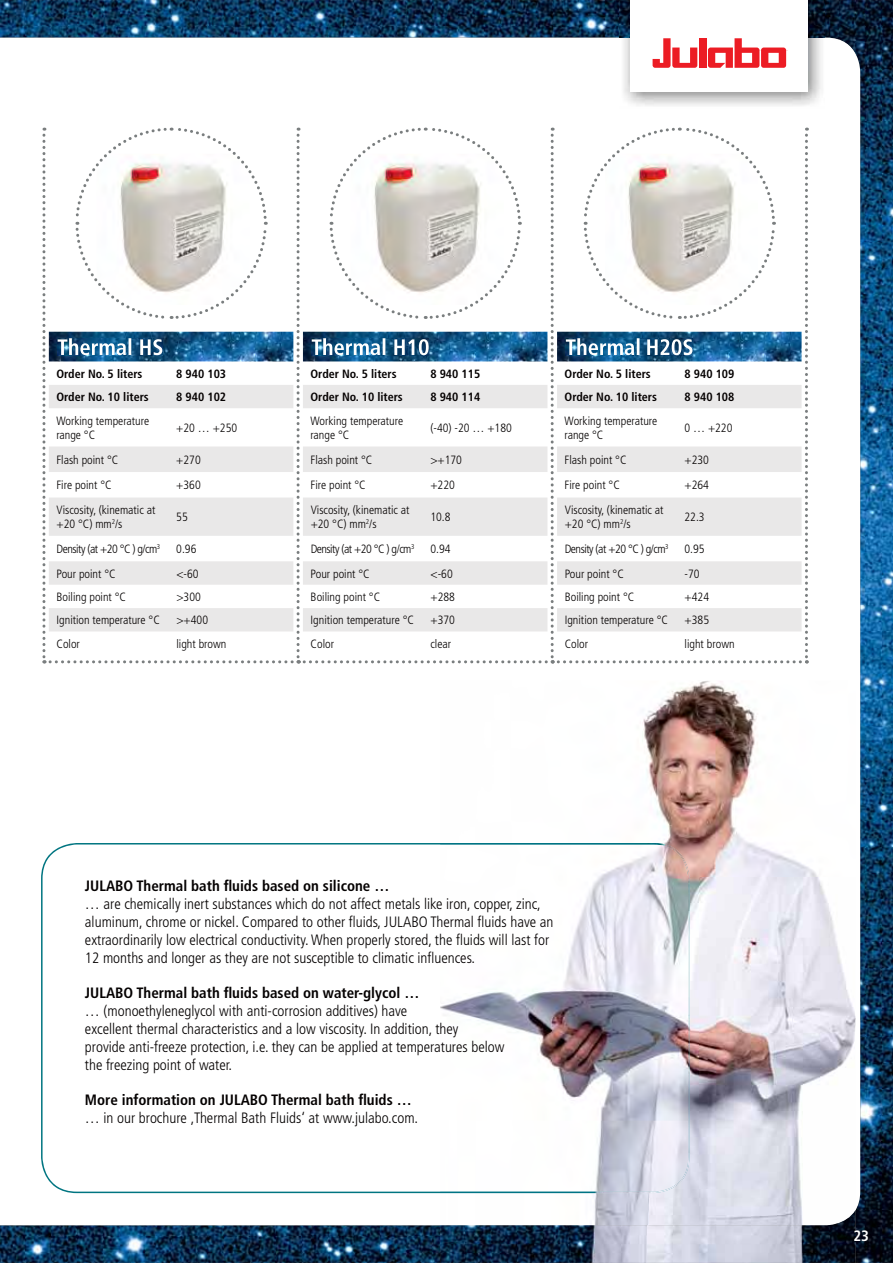
<style>
.page{position:relative;width:893px;height:1263px;background:#fff}
.page>*{position:absolute;margin:0;border:0;box-sizing:border-box;transform-origin:0 0}
.t1{font:300 condensed 15px/18px "Frutiger LT Std";color:#040000}
.t2{font:700 condensed 15px "Frutiger LT Std";color:#040000}
.t3{font:700 condensed 15px "Frutiger LT Std";color:#fff}
.t4{font:300 condensed 12px/14.4px "Frutiger LT Std";color:#040000}
.t5{font:700 condensed 12px "Frutiger LT Std";color:#040000}
.t6{font:300 condensed 12px "Frutiger LT Std";letter-spacing:-.04em;color:#040000}
</style>
<div class="page">
<img style="left:0;top:0;width:893px;height:1263px">
<img style="left:620px;top:0;width:205px;height:109px">
<div style="left:631px;top:0;width:177px;height:91px;background:#fff"></div>
<svg style="left:652px;top:38px;width:45px;height:30px"></svg>
<div style="left:699px;top:38px;width:7px;height:30px;background:#ec1c24"></div>
<svg style="left:708px;top:38px;width:78px;height:30px"></svg>
<svg style="left:41px;top:843px;width:399px;height:350px"></svg>
<img style="left:440px;top:681px;width:415px;height:197px">
<img style="left:648px;top:878px;width:207px;height:332px">
<img style="left:440px;top:1193px;width:208px;height:17px">
<img style="left:440px;top:1210px;width:415px;height:53px">
<img style="left:440px;top:843px;width:249px;height:350px">
<svg style="left:42px;top:126px;width:766px;height:537px"></svg>
<img style="left:557px;top:332px;width:244px;height:29px">
<img style="left:566px;top:338px;width:126px;height:17px">
<p class="t5" style="left:56px;top:368px;width:88px">Order No. 5 liters</p>
<p class="t5" style="left:176px;top:368px;width:51px">8 940 103</p>
<p class="t5" style="left:56px;top:392px;width:94px">Order No. 10 liters</p>
<p class="t5" style="left:176px;top:392px;width:51px">8 940 102</p>
<p class="t4" style="left:56px;top:414px;width:94px">Working temperature range °C</p>
<p class="t4" style="left:176px;top:421px;width:62px">+20 … +250</p>
<p class="t4" style="left:56px;top:453px;width:63px">Flash point °C</p>
<p class="t4" style="left:176px;top:453px;width:26px">+270</p>
<p class="t4" style="left:56px;top:479px;width:57px">Fire point °C</p>
<p class="t4" style="left:176px;top:479px;width:26px">+360</p>
<p class="t4" style="left:57px;top:503px;width:100px">Viscosity, (kinematic at +20 °C) mm<sup>2</sup>/s</p>
<p class="t4" style="left:176px;top:510px;width:13px">55</p>
<p class="t6" style="left:57px;top:544px;width:105px">Density (at +20 °C ) g/cm<sup>3</sup></p>
<p class="t4" style="left:176px;top:542px;width:22px">0.96</p>
<p class="t4" style="left:57px;top:567px;width:61px">Pour point °C</p>
<p class="t4" style="left:176px;top:567px;width:24px">&lt;-60</p>
<p class="t4" style="left:57px;top:590px;width:71px">Boiling point °C</p>
<p class="t4" style="left:176px;top:590px;width:26px">&gt;300</p>
<p class="t4" style="left:57px;top:614px;width:105px">Ignition temperature °C</p>
<p class="t4" style="left:176px;top:614px;width:33px">&gt;+400</p>
<p class="t4" style="left:57px;top:637px;width:25px">Color</p>
<p class="t4" style="left:176px;top:637px;width:52px">light brown</p>
<p class="t5" style="left:310px;top:368px;width:88px">Order No. 5 liters</p>
<p class="t5" style="left:430px;top:368px;width:51px">8 940 115</p>
<p class="t5" style="left:310px;top:392px;width:94px">Order No. 10 liters</p>
<p class="t5" style="left:430px;top:392px;width:51px">8 940 114</p>
<p class="t4" style="left:310px;top:414px;width:94px">Working temperature range °C</p>
<p class="t4" style="left:430px;top:421px;width:83px">(-40) -20 … +180</p>
<p class="t4" style="left:310px;top:453px;width:63px">Flash point °C</p>
<p class="t4" style="left:430px;top:453px;width:33px">&gt;+170</p>
<p class="t4" style="left:310px;top:479px;width:57px">Fire point °C</p>
<p class="t4" style="left:430px;top:479px;width:26px">+220</p>
<p class="t4" style="left:311px;top:503px;width:100px">Viscosity, (kinematic at +20 °C) mm<sup>2</sup>/s</p>
<p class="t4" style="left:430px;top:510px;width:22px">10.8</p>
<p class="t6" style="left:311px;top:544px;width:105px">Density (at +20 °C ) g/cm<sup>3</sup></p>
<p class="t4" style="left:430px;top:542px;width:22px">0.94</p>
<p class="t4" style="left:311px;top:567px;width:61px">Pour point °C</p>
<p class="t4" style="left:430px;top:567px;width:24px">&lt;-60</p>
<p class="t4" style="left:311px;top:590px;width:71px">Boiling point °C</p>
<p class="t4" style="left:430px;top:590px;width:26px">+288</p>
<p class="t4" style="left:311px;top:614px;width:105px">Ignition temperature °C</p>
<p class="t4" style="left:430px;top:614px;width:26px">+370</p>
<p class="t4" style="left:311px;top:637px;width:25px">Color</p>
<p class="t4" style="left:430px;top:637px;width:22px">clear</p>
<p class="t5" style="left:565px;top:368px;width:88px">Order No. 5 liters</p>
<p class="t5" style="left:684px;top:368px;width:51px">8 940 109</p>
<p class="t5" style="left:565px;top:392px;width:94px">Order No. 10 liters</p>
<p class="t5" style="left:684px;top:392px;width:51px">8 940 108</p>
<p class="t4" style="left:565px;top:414px;width:94px">Working temperature range °C</p>
<p class="t4" style="left:684px;top:421px;width:49px">0 … +220</p>
<p class="t4" style="left:565px;top:453px;width:63px">Flash point °C</p>
<p class="t4" style="left:684px;top:453px;width:26px">+230</p>
<p class="t4" style="left:565px;top:479px;width:57px">Fire point °C</p>
<p class="t4" style="left:684px;top:479px;width:26px">+264</p>
<p class="t4" style="left:565px;top:503px;width:100px">Viscosity, (kinematic at +20 °C) mm<sup>2</sup>/s</p>
<p class="t4" style="left:684px;top:510px;width:22px">22.3</p>
<p class="t6" style="left:565px;top:544px;width:105px">Density (at +20 °C ) g/cm<sup>3</sup></p>
<p class="t4" style="left:684px;top:542px;width:22px">0.95</p>
<p class="t4" style="left:565px;top:567px;width:61px">Pour point °C</p>
<p class="t4" style="left:685px;top:567px;width:17px">-70</p>
<p class="t4" style="left:565px;top:590px;width:71px">Boiling point °C</p>
<p class="t4" style="left:685px;top:590px;width:26px">+424</p>
<p class="t4" style="left:565px;top:614px;width:105px">Ignition temperature °C</p>
<p class="t4" style="left:685px;top:614px;width:26px">+385</p>
<p class="t4" style="left:565px;top:637px;width:25px">Color</p>
<p class="t4" style="left:685px;top:637px;width:52px">light brown</p>
<p class="t2" style="left:85px;top:880px;width:306px">JULABO Thermal bath fluids based on silicone …</p>
<p class="t1" style="left:85px;top:896px;width:470px">… are chemically inert substances which do not affect metals like iron, copper, zinc, aluminum, chrome or nickel. Compared to other fluids, JULABO Thermal fluids have an extraordinarily low electrical conductivity. When properly stored, the fluids will last for 12 months and longer as they are not susceptible to climatic influences.</p>
<p class="t2" style="left:85px;top:987px;width:336px">JULABO Thermal bath fluids based on water-glycol …</p>
<p class="t1" style="left:85px;top:1003px;width:421px">… (monoethyleneglycol with anti-corrosion additives) have<br>excellent thermal characteristics and a low viscosity. In addition, they<br>provide anti-freeze protection, i.e. they can be applied at temperatures below the freezing point of water.</p>
<p class="t2" style="left:85px;top:1094px;width:328px">More information on JULABO Thermal bath fluids …</p>
<p class="t1" style="left:85px;top:1110px;width:335px">… in our brochure ‚Thermal Bath Fluids‘ at www.julabo.com.</p>
<p class="t3" style="left:853px;top:1230px;width:17px">23</p>
</div>
